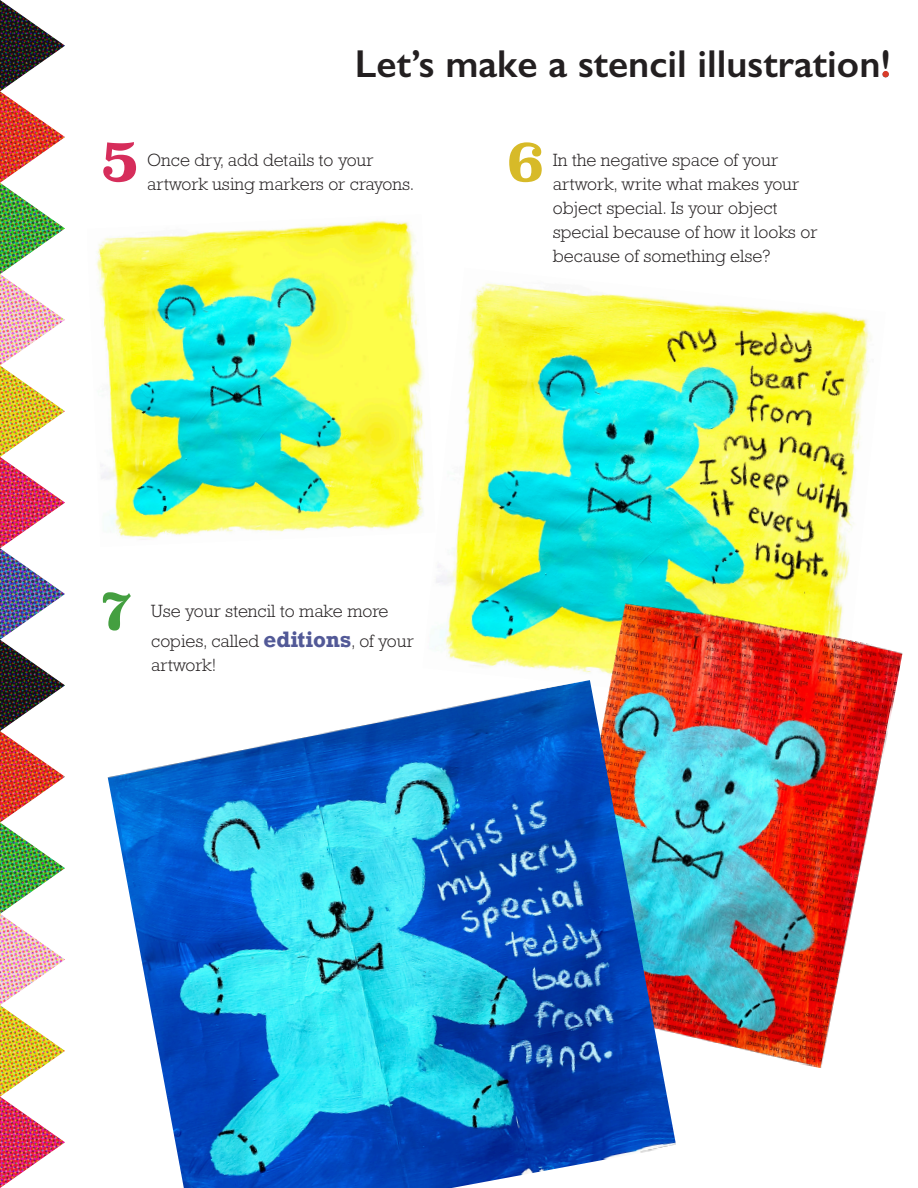
<style>
.page{position:relative;width:918px;height:1188px;background:#fff}
.page>*{position:absolute;margin:0;border:0;box-sizing:border-box;transform-origin:0 0}
.t1{font:700 57px "Superclarendon";color:#d7ba28}
.t2{font:700 57px "Superclarendon";color:#d62d5b}
.t3{font:700 54px "Superclarendon";color:#449f40}
.t4{font:600 39px "Gill Sans";color:#231f20}
.t5{font:300 18px/24px "Rockwell";color:#231f20}
.s1{font-weight:700;font-size:21px;color:#525997}
</style>
<div class="page">
<img style="left:0;top:0;width:65px;height:1188px">
<img style="left:96px;top:220px;width:326px;height:320px">
<svg style="left:883px;top:71px;width:6px;height:6px"></svg>
<img style="left:422px;top:283px;width:449px;height:386px">
<img style="left:548px;top:599px;width:355px;height:469px">
<img style="left:107px;top:680px;width:569px;height:508px">
<p class="t4" style="left:355px;top:40px;width:538px">Let’s make a stencil illustration!</p>
<p class="t2" style="left:100px;top:118px;width:40px">5</p>
<p class="t5" style="left:147px;top:148px;width:228px">Once dry, add details to your</p>
<p class="t5" style="left:147px;top:172px;width:269px">artwork using markers or crayons.</p>
<p class="t1" style="left:506px;top:118px;width:40px">6</p>
<p class="t5" style="left:553px;top:148px;width:266px">In the negative space of your artwork, write what makes your object special. Is your object special because of how it looks or because of something else?</p>
<p class="t3" style="left:100px;top:570px;width:33px">7</p>
<p class="t5" style="left:151px;top:596px;width:264px;line-height:30px">Use your stencil to make more copies, called <span class="s1">editions</span>, of your</p>
<p class="t5" style="left:151px;top:653px;width:66px">artwork!</p>
</div>
